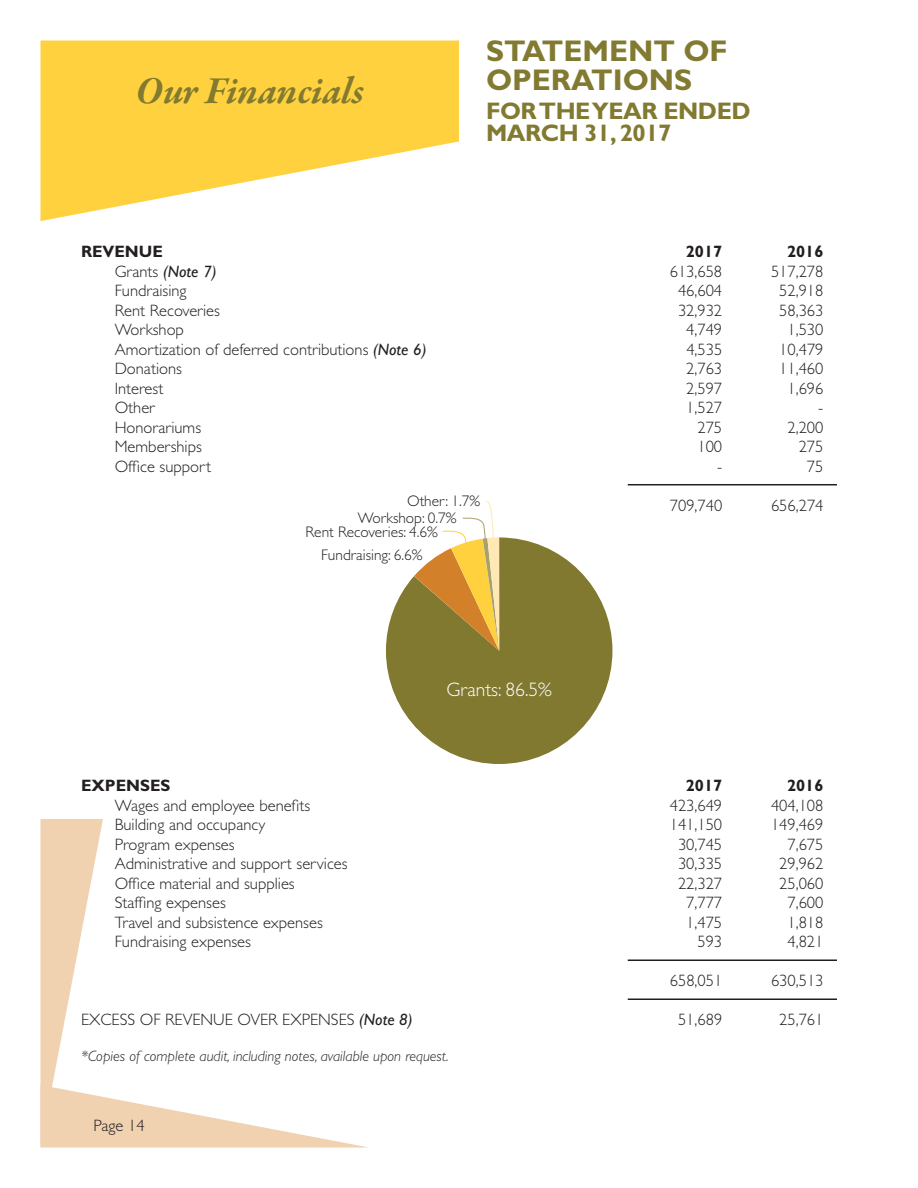
<style>
.page{position:relative;width:918px;height:1188px;background:#fff}
.page>*{position:absolute;margin:0;border:0;box-sizing:border-box;transform-origin:0 0}
.Headers{font:italic 700 39px "Garamond Premr Pro";color:#817a30}
.Heading_Titles{font:700 30px/28.5px "Gill Sans Std";color:#817a30}
.Heading_Titles-2{font:700 24px/22.5px "Gill Sans Std";letter-spacing:-.02em;color:#817a30}
.t1{font:300 19.5px "Gill Sans Std";color:#fff}
.Table{font:300 16.5px "Gill Sans Std";color:#231f20}
.Table-2{font:700 16.5px "Gill Sans Std";color:#231f20}
.Table-3{font:italic 16.5px "Gill Sans Std";color:#231f20}
.t2{font:300 15.3px "Gill Sans Std";color:#231f20}
.Captions{font:italic 300 15px "Gill Sans Std";color:#231f20}
.s1{font-weight:300;font-style:normal}
.s2{font-weight:400;font-style:italic}
</style>
<div class="page">
<svg style="left:40px;top:819px;width:328px;height:329px"></svg>
<hr style="left:628px;top:484px;width:209px;height:1px;background:#231f20">
<hr style="left:628px;top:959px;width:209px;height:2px;background:#231f20">
<hr style="left:628px;top:998px;width:209px;height:2px;background:#231f20">
<svg style="left:40px;top:40px;width:419px;height:181px;fill:#ffd13f"></svg>
<svg style="left:386px;top:537px;width:226px;height:227px;fill:#80792f"></svg>
<svg style="left:414px;top:501px;width:85px;height:150px"></svg>
<p class="Headers" style="left:136px;top:66px;width:230px">Our Financials</p>
<p class="Heading_Titles" style="left:486px;top:37px;width:243px">STATEMENT OF<br>OPERATIONS</p>
<p class="Heading_Titles-2" style="left:486px;top:99px;width:266px">FOR THE YEAR ENDED<br>MARCH 31, 2017</p>
<p class="Table-2" style="left:81px;top:242px;width:83px">REVENUE</p>
<p class="Table-2" style="left:686px;top:242px;width:38px">2017</p>
<p class="Table-2" style="left:787px;top:242px;width:38px">2016</p>
<p class="Table-3" style="left:115px;top:262px;width:103px"><span class="s1">Grants</span> (Note 7)</p>
<p class="Table" style="left:670px;top:262px;width:54px">613,658</p>
<p class="Table" style="left:771px;top:262px;width:54px">517,278</p>
<p class="Table" style="left:115px;top:282px;width:73px">Fundraising</p>
<p class="Table" style="left:678px;top:282px;width:46px">46,604</p>
<p class="Table" style="left:779px;top:282px;width:46px">52,918</p>
<p class="Table" style="left:115px;top:301px;width:107px">Rent Recoveries</p>
<p class="Table" style="left:678px;top:301px;width:46px">32,932</p>
<p class="Table" style="left:779px;top:301px;width:46px">58,363</p>
<p class="Table" style="left:115px;top:321px;width:71px">Workshop</p>
<p class="Table" style="left:686px;top:321px;width:37px">4,749</p>
<p class="Table" style="left:788px;top:321px;width:37px">1,530</p>
<p class="Table" style="left:115px;top:340px;width:313px">Amortization of deferred contributions <span class="s2">(Note 6)</span></p>
<p class="Table" style="left:686px;top:340px;width:37px">4,535</p>
<p class="Table" style="left:779px;top:340px;width:46px">10,479</p>
<p class="Table" style="left:115px;top:360px;width:69px">Donations</p>
<p class="Table" style="left:686px;top:360px;width:37px">2,763</p>
<p class="Table" style="left:779px;top:360px;width:46px">11,460</p>
<p class="Table" style="left:115px;top:379px;width:50px">Interest</p>
<p class="Table" style="left:686px;top:379px;width:37px">2,597</p>
<p class="Table" style="left:788px;top:379px;width:37px">1,696</p>
<p class="Table" style="left:115px;top:399px;width:42px">Other</p>
<p class="Table" style="left:686px;top:399px;width:37px">1,527</p>
<p class="Table" style="left:818px;top:399px;width:7px">-</p>
<p class="Table" style="left:115px;top:418px;width:88px">Honorariums</p>
<p class="Table" style="left:697px;top:418px;width:26px">275</p>
<p class="Table" style="left:788px;top:418px;width:37px">2,200</p>
<p class="Table" style="left:115px;top:438px;width:89px">Memberships</p>
<p class="Table" style="left:697px;top:438px;width:26px">100</p>
<p class="Table" style="left:799px;top:438px;width:26px">275</p>
<p class="Table" style="left:115px;top:457px;width:98px">Office support</p>
<p class="Table" style="left:717px;top:457px;width:7px">-</p>
<p class="Table" style="left:807px;top:457px;width:18px">75</p>
<p class="Table" style="left:670px;top:496px;width:54px">709,740</p>
<p class="Table" style="left:771px;top:496px;width:54px">656,274</p>
<p class="t2" style="left:407px;top:492px;width:75px">Other: 1.7%</p>
<p class="t2" style="left:358px;top:509px;width:100px">Workshop: 0.7%</p>
<p class="t2" style="left:306px;top:523px;width:134px">Rent Recoveries: 4.6%</p>
<p class="t2" style="left:321px;top:546px;width:103px">Fundraising: 6.6%</p>
<p class="t1" style="left:446px;top:679px;width:107px">Grants: 86.5%</p>
<p class="Table-2" style="left:81px;top:776px;width:91px">EXPENSES</p>
<p class="Table-2" style="left:686px;top:776px;width:38px">2017</p>
<p class="Table-2" style="left:787px;top:776px;width:38px">2016</p>
<p class="Table" style="left:115px;top:796px;width:197px">Wages and employee benefits</p>
<p class="Table" style="left:670px;top:796px;width:54px">423,649</p>
<p class="Table" style="left:771px;top:796px;width:54px">404,108</p>
<p class="Table" style="left:115px;top:816px;width:152px">Building and occupancy</p>
<p class="Table" style="left:670px;top:816px;width:54px">141,150</p>
<p class="Table" style="left:771px;top:816px;width:54px">149,469</p>
<p class="Table" style="left:115px;top:835px;width:121px">Program expenses</p>
<p class="Table" style="left:678px;top:835px;width:46px">30,745</p>
<p class="Table" style="left:788px;top:835px;width:37px">7,675</p>
<p class="Table" style="left:115px;top:855px;width:234px">Administrative and support services</p>
<p class="Table" style="left:678px;top:855px;width:46px">30,335</p>
<p class="Table" style="left:779px;top:855px;width:46px">29,962</p>
<p class="Table" style="left:115px;top:874px;width:182px">Office material and supplies</p>
<p class="Table" style="left:678px;top:874px;width:46px">22,327</p>
<p class="Table" style="left:779px;top:874px;width:46px">25,060</p>
<p class="Table" style="left:115px;top:894px;width:113px">Staffing expenses</p>
<p class="Table" style="left:686px;top:894px;width:37px">7,777</p>
<p class="Table" style="left:788px;top:894px;width:37px">7,600</p>
<p class="Table" style="left:115px;top:913px;width:210px">Travel and subsistence expenses</p>
<p class="Table" style="left:686px;top:913px;width:37px">1,475</p>
<p class="Table" style="left:788px;top:913px;width:37px">1,818</p>
<p class="Table" style="left:115px;top:933px;width:138px">Fundraising expenses</p>
<p class="Table" style="left:697px;top:933px;width:26px">593</p>
<p class="Table" style="left:788px;top:933px;width:37px">4,821</p>
<p class="Table" style="left:670px;top:972px;width:54px">658,051</p>
<p class="Table" style="left:771px;top:972px;width:54px">630,513</p>
<p class="Table" style="left:81px;top:1011px;width:333px">EXCESS OF REVENUE OVER EXPENSES <span class="s2">(Note 8)</span></p>
<p class="Table" style="left:678px;top:1011px;width:46px">51,689</p>
<p class="Table" style="left:779px;top:1011px;width:46px">25,761</p>
<p class="Captions" style="left:81px;top:1048px;width:369px">*Copies of complete audit, including notes, available upon request.</p>
<p class="Table" style="left:93px;top:1117px;width:53px">Page 14</p>
</div>
